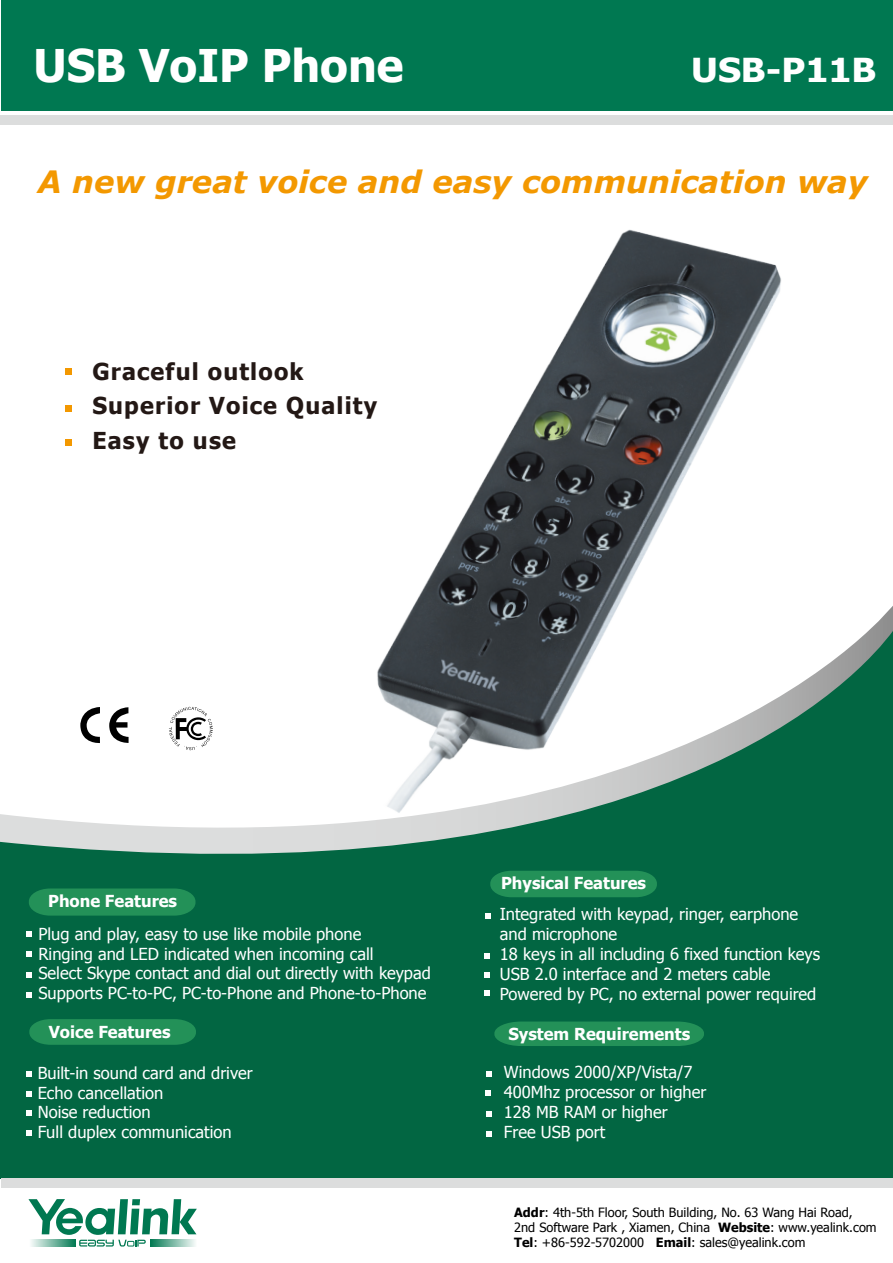
<style>
.page{position:relative;width:893px;height:1263px;background:#fff}
.page>*{position:absolute;margin:0;border:0;box-sizing:border-box;transform-origin:0 0}
.t1{font:700 45px "Tahoma";color:#fff}
.t2{font:700 33px "Tahoma";color:#fff;scale:1.1 1}
.t3{font:italic 700 30.75px "Verdana";color:#f39800}
.t4{font:700 23.25px/35px "Tahoma";letter-spacing:.05em;color:#231815}
.t5{font:16.5px/19.8px "Tahoma";color:#fff}
.t6{font:700 16.5px "Tahoma";color:#fff}
.t7{font:12.75px/15.3px "Tahoma";color:#000}
.s1{font-weight:700}
</style>
<div class="page">
<div style="left:0;top:591px;width:893px;height:587px;background:#026642"></div>
<svg style="left:0;top:591px;width:636px;height:280px;fill:#fff"></svg>
<div style="left:0;top:115px;width:893px;height:9px;background:#dcdddd"></div>
<div style="left:1px;top:1178px;width:892px;height:10px;background:#dcdddd"></div>
<div style="left:1px;top:0;width:892px;height:110px;background:#007851"></div>
<svg style="left:65px;top:369px;width:6px;height:6px"></svg>
<svg style="left:65px;top:406px;width:6px;height:6px"></svg>
<svg style="left:65px;top:439px;width:6px;height:6px"></svg>
<svg style="left:29px;top:888px;width:166px;height:27px;background:#208e56"></svg>
<svg style="left:485px;top:913px;width:5px;height:5px"></svg>
<svg style="left:484px;top:953px;width:6px;height:5px"></svg>
<svg style="left:484px;top:972px;width:6px;height:5px"></svg>
<svg style="left:484px;top:990px;width:6px;height:6px"></svg>
<svg style="left:29px;top:1019px;width:167px;height:26px;background:#208e56"></svg>
<svg style="left:26px;top:1071px;width:6px;height:6px"></svg>
<svg style="left:26px;top:1130px;width:6px;height:5px"></svg>
<svg style="left:26px;top:1110px;width:6px;height:6px"></svg>
<svg style="left:26px;top:1091px;width:6px;height:5px"></svg>
<div style="left:490px;top:871px;width:167px;height:26px;background:#239158"></div>
<svg style="left:494px;top:1021px;width:210px;height:25px;background:#208d56"></svg>
<svg style="left:486px;top:1071px;width:5px;height:5px"></svg>
<svg style="left:486px;top:1091px;width:5px;height:5px"></svg>
<svg style="left:486px;top:1112px;width:5px;height:5px"></svg>
<svg style="left:486px;top:1131px;width:5px;height:6px"></svg>
<svg style="left:26px;top:931px;width:6px;height:6px"></svg>
<svg style="left:26px;top:951px;width:6px;height:6px"></svg>
<svg style="left:26px;top:972px;width:6px;height:6px"></svg>
<svg style="left:26px;top:992px;width:6px;height:5px"></svg>
<svg style="left:80px;top:707px;width:49px;height:37px;background:#9d9d9d"></svg>
<svg style="left:169px;top:707px;width:18px;height:43px"></svg>
<svg style="left:28px;top:1199px;width:169px;height:47px"></svg>
<img style="left:187px;top:229px;width:706px;height:612px">
<h1 class="t1" style="left:33px;top:34px;width:372px">USB VoIP Phone</h1>
<h2 class="t2" style="left:691px;top:47px;width:170px">USB-P11B</h2>
<h3 class="t3" style="left:38px;top:162px;width:831px">A new great voice and easy communication way</h3>
<h3 class="t4" style="left:92px;top:352px;width:286px">Graceful outlook<br>Superior Voice Quality<br>Easy to use</h3>
<p class="t6" style="left:48px;top:889px;width:130px">Phone Features</p>
<p class="t5" style="left:38px;top:923px;width:394px">Plug and play, easy to use like mobile phone<br>Ringing and LED indicated when incoming call<br>Select Skype contact and dial out directly with keypad Supports PC-to-PC, PC-to-Phone and Phone-to-Phone</p>
<p class="t6" style="left:49px;top:1020px;width:123px">Voice Features</p>
<p class="t5" style="left:38px;top:1062px;width:216px">Built-in sound card and driver<br>Echo cancellation<br>Noise reduction<br>Full duplex communication</p>
<p class="t6" style="left:501px;top:872px;width:146px">Physical Features</p>
<p class="t5" style="left:500px;top:904px;width:322px">Integrated with keypad, ringer, earphone and microphone<br>18 keys in all including 6 fixed function keys USB 2.0 interface and 2 meters cable Powered by PC, no external power required</p>
<p class="t6" style="left:508px;top:1022px;width:183px">System Requirements</p>
<p class="t5" style="left:504px;top:1061px;width:204px">Windows 2000/XP/Vista/7<br>400Mhz processor or higher<br>128 MB RAM or higher<br>Free USB port</p>
<p class="t7" style="left:514px;top:1204px;width:364px"><span class="s1">Addr</span>: 4th-5th Floor, South Building, No. 63 Wang Hai Road,<br>2nd Software Park , Xiamen, China <span class="s1">Website</span>: www.yealink.com<br><span class="s1">Tel</span>: +86-592-5702000 <span class="s1">Email</span>: sales@yealink.com</p>
</div>
